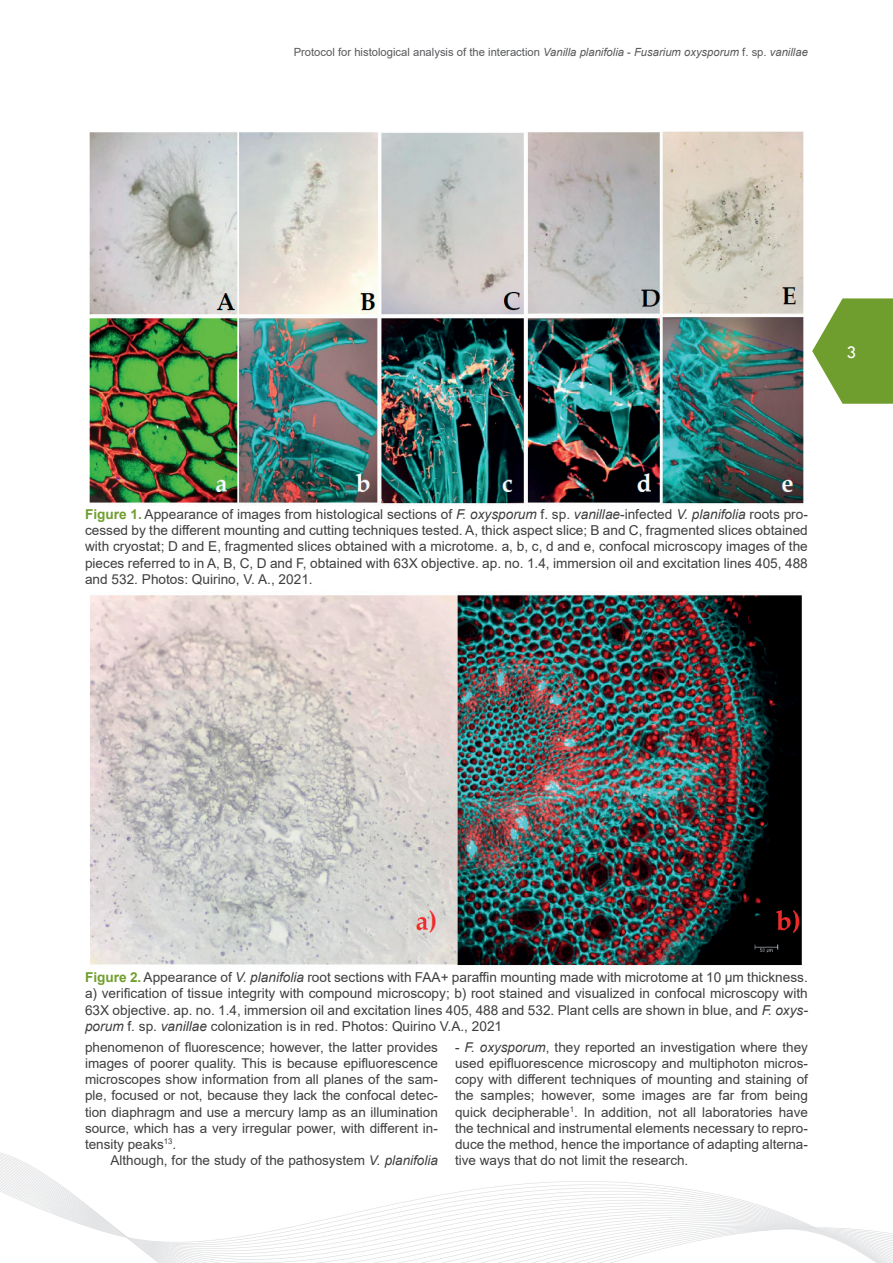
<style>
.page{position:relative;width:893px;height:1263px;background:#fff}
.page>*{position:absolute;margin:0;border:0;box-sizing:border-box;transform-origin:0 0}
.t1{font:18px "Tw Cen";color:#fff}
.t2{font:13.65px/16.4px "Arial";color:#3e3e3f;text-align:justify}
.t3{font:13.5px/16.2px "Arial";color:#3e3e3f;text-align:justify}
.t4{font:11.25px "Arial";color:#57585a}
.s1{font-style:italic}
.s2{font-weight:700;color:#709e2e}
</style>
<div class="page">
<svg style="left:812px;top:298px;width:81px;height:106px"></svg>
<svg style="left:0;top:1167px;width:893px;height:96px"></svg>
<img style="left:89px;top:131px;width:715px;height:375px">
<img style="left:90px;top:592px;width:712px;height:374px">
<p class="t4" style="left:294px;top:44px;width:516px">Protocol for histological analysis of the interaction <span class="s1">Vanilla planifolia</span> - <span class="s1">Fusarium oxysporum</span> f. sp. <span class="s1">vanillae</span></p>
<h1 class="t1" style="left:846px;top:341px;width:11px">3</h1>
<p class="t2" style="left:85px;top:505px;width:724px"><span class="s2">Figure 1.</span> Appearance of images from histological sections of <span class="s1">F. oxysporum</span> f. sp. <span class="s1">vanillae</span>-infected <span class="s1">V. planifolia</span> roots pro&shy;cessed by the different mounting and cutting techniques tested. A, thick aspect slice; B and C, fragmented slices obtained with cryostat; D and E, fragmented slices obtained with a microtome. a, b, c, d and e, confocal microscopy images of the pieces referred to in A, B, C, D and F, obtained with 63X objective. ap. no. 1.4, immersion oil and excitation lines 405, 488 and 532. Photos: Quirino, V. A., 2021.</p>
<p class="t2" style="left:85px;top:969px;width:724px"><span class="s2">Figure 2.</span> Appearance of <span class="s1">V. planifolia</span> root sections with FAA+ paraffin mounting made with microtome at 10 µm thickness. a) verification of tissue integrity with compound microscopy; b) root stained and visualized in confocal microscopy with 63X objective. ap. no. 1.4, immersion oil and excitation lines 405, 488 and 532. Plant cells are shown in blue, and <span class="s1">F. oxys&shy;porum</span> f. sp. <span class="s1">vanillae</span> colonization is in red. Photos: Quirino V.A., 2021</p>
<p class="t3" style="left:85px;top:1039px;width:354px">phenomenon of fluorescence; however, the latter provides images of poorer quality. This is because epifluorescence microscopes show information from all planes of the sam&shy;ple, focused or not, because they lack the confocal detec&shy;tion diaphragm and use a mercury lamp as an illumination source, which has a very irregular power, with different in&shy;tensity peaks<sup>13</sup>.</p>
<p class="t3" style="left:111px;top:1152px;width:329px">Although, for the study of the pathosystem <span class="s1">V. planifolia</span></p>
<p class="t3" style="left:455px;top:1039px;width:354px">- <span class="s1">F. oxysporum</span>, they reported an investigation where they used epifluorescence microscopy and multiphoton micros&shy;copy with different techniques of mounting and staining of the samples; however, some images are far from being quick decipherable<sup>1</sup>. In addition, not all laboratories have the technical and instrumental elements necessary to repro&shy;duce the method, hence the importance of adapting alterna&shy;tive ways that do not limit the research.</p>
</div>
